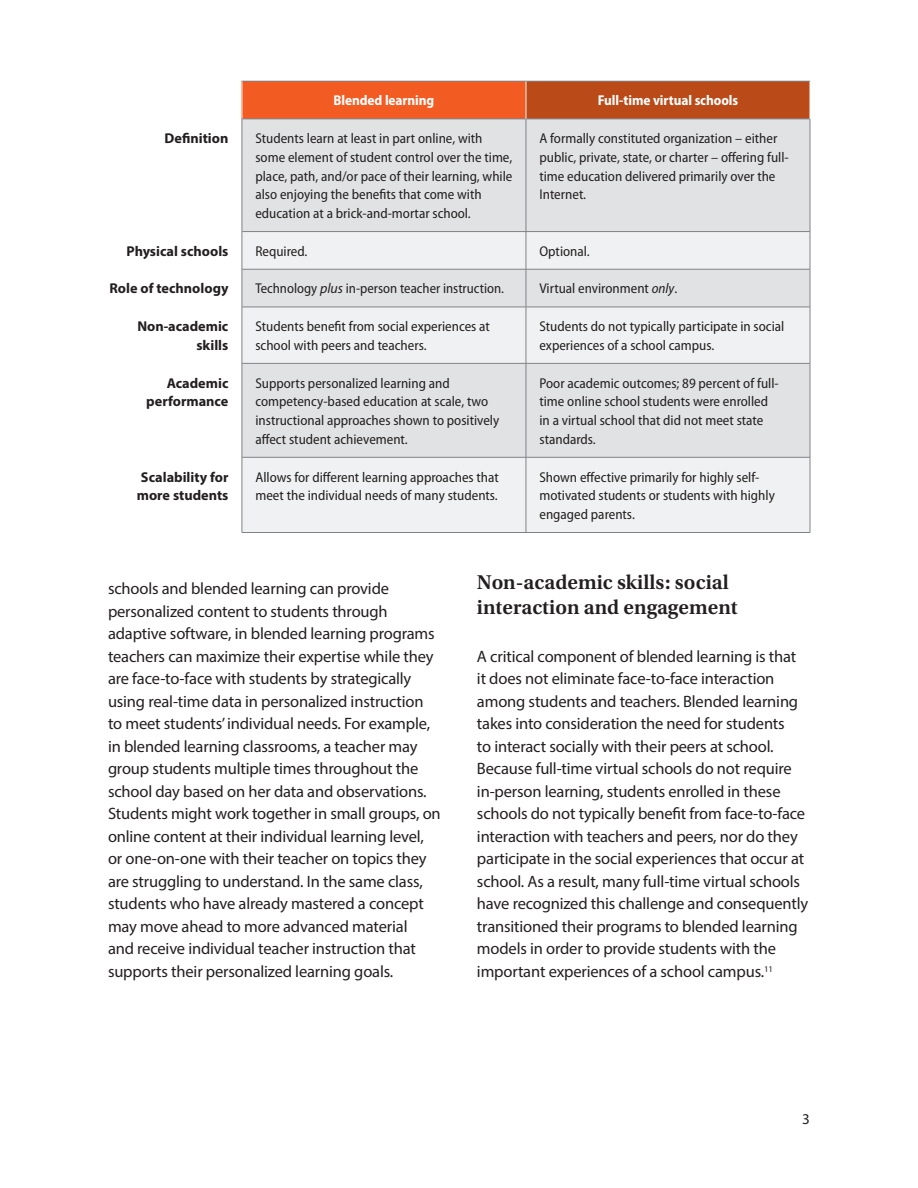
<style>
.page{position:relative;width:918px;height:1188px;background:#fff}
.page>*{position:absolute;margin:0;border:0;box-sizing:border-box;transform-origin:0 0}
.t1{font:600 21px/25.2px "Utopia Std";color:#231f20}
.t2{font:16.5px/22.5px "Myriad Pro";letter-spacing:-.01em;color:#231f20}
.t3{font:15px "Myriad Pro";color:#231f20}
.t4{font:semi-condensed 14.25px/18.8px "Myriad Pro";color:#231f20}
.t5{font:700 14.25px/18.8px "Myriad Pro";color:#231f20;text-align:right}
.t6{font:700 semi-condensed 14.25px "Myriad Pro";letter-spacing:-.005em;color:#fff}
.s1{font-style:italic;font-stretch:normal}
.s2{font-style:italic}
</style>
<div class="page">
<div style="left:242px;top:81px;width:284px;height:38px;background:#f25b21"></div>
<div style="left:526px;top:81px;width:284px;height:38px;background:#ba4a17"></div>
<div style="left:243px;top:120px;width:567px;height:111px;background:#e1e2e4"></div>
<svg style="left:243px;top:232px;width:567px;height:300px;fill:#f0f1f2"></svg>
<hr style="left:242px;top:81px;width:284px;height:1px;background:#808285">
<hr style="left:526px;top:81px;width:284px;height:1px;background:#808285">
<hr style="left:242px;top:119px;width:1px;height:112px;background:#808285">
<hr style="left:242px;top:232px;width:1px;height:37px;background:#808285">
<hr style="left:242px;top:269px;width:1px;height:38px;background:#808285">
<hr style="left:242px;top:307px;width:1px;height:56px;background:#808285">
<hr style="left:242px;top:364px;width:1px;height:93px;background:#808285">
<hr style="left:242px;top:458px;width:1px;height:74px;background:#808285">
<hr style="left:242px;top:119px;width:284px;height:1px;background:#808285">
<hr style="left:526px;top:119px;width:284px;height:1px;background:#808285">
<hr style="left:526px;top:119px;width:1px;height:112px;background:#808285">
<hr style="left:810px;top:119px;width:1px;height:112px;background:#808285">
<hr style="left:526px;top:232px;width:1px;height:37px;background:#808285">
<hr style="left:810px;top:232px;width:1px;height:37px;background:#808285">
<hr style="left:526px;top:269px;width:1px;height:38px;background:#808285">
<hr style="left:810px;top:269px;width:1px;height:38px;background:#808285">
<hr style="left:526px;top:307px;width:1px;height:56px;background:#808285">
<hr style="left:810px;top:307px;width:1px;height:56px;background:#808285">
<hr style="left:526px;top:364px;width:1px;height:93px;background:#808285">
<hr style="left:810px;top:364px;width:1px;height:93px;background:#808285">
<hr style="left:526px;top:458px;width:1px;height:74px;background:#808285">
<hr style="left:810px;top:458px;width:1px;height:74px;background:#808285">
<hr style="left:242px;top:231px;width:284px;height:1px;background:#808285">
<hr style="left:526px;top:231px;width:284px;height:1px;background:#808285">
<hr style="left:242px;top:269px;width:284px;height:1px;background:#808285">
<hr style="left:526px;top:269px;width:284px;height:1px;background:#808285">
<hr style="left:242px;top:307px;width:284px;height:1px;background:#808285">
<hr style="left:526px;top:307px;width:284px;height:1px;background:#808285">
<hr style="left:242px;top:363px;width:284px;height:1px;background:#808285">
<hr style="left:526px;top:363px;width:284px;height:1px;background:#808285">
<hr style="left:242px;top:457px;width:284px;height:1px;background:#808285">
<hr style="left:526px;top:457px;width:284px;height:1px;background:#808285">
<hr style="left:242px;top:532px;width:284px;height:1px;background:#808285">
<hr style="left:526px;top:532px;width:284px;height:1px;background:#808285">
<hr style="left:242px;top:81px;width:1px;height:38px;background:#fff">
<hr style="left:526px;top:81px;width:1px;height:38px;background:#fff">
<p class="t6" style="left:333px;top:93px;width:102px">Blended learning</p>
<p class="t6" style="left:598px;top:93px;width:142px">Full-time virtual schools</p>
<p class="t5" style="left:165px;top:128px;width:65px">Definition</p>
<p class="t4" style="left:255px;top:129px;width:259px">Students learn at least in part online, with some element of student control over the time, place, path, and/or pace of their learning, while also enjoying the benefits that come with education at a brick-and-mortar school.</p>
<p class="t4" style="left:539px;top:129px;width:251px">A formally constituted organization – either public, private, state, or charter – offering full&shy;time education delivered primarily over the Internet.</p>
<p class="t5" style="left:126px;top:241px;width:104px">Physical schools</p>
<p class="t4" style="left:255px;top:242px;width:54px">Required.</p>
<p class="t4" style="left:539px;top:242px;width:52px">Optional.</p>
<p class="t5" style="left:110px;top:279px;width:120px">Role of technology</p>
<p class="t4" style="left:255px;top:280px;width:250px">Technology <span class="s1">plus</span> in-person teacher instruction.</p>
<p class="t4" style="left:539px;top:280px;width:139px">Virtual environment <span class="s2">only</span>.</p>
<p class="t5" style="left:137px;top:316px;width:93px">Non-academic skills</p>
<p class="t4" style="left:255px;top:317px;width:236px">Students benefit from social experiences at school with peers and teachers.</p>
<p class="t4" style="left:539px;top:317px;width:246px">Students do not typically participate in social experiences of a school campus.</p>
<p class="t5" style="left:146px;top:373px;width:84px">Academic performance</p>
<p class="t4" style="left:255px;top:374px;width:245px">Supports personalized learning and competency-based education at scale, two instructional approaches shown to positively affect student achievement.</p>
<p class="t4" style="left:539px;top:374px;width:241px">Poor academic outcomes; 89 percent of full&shy;time online school students were enrolled in a virtual school that did not meet state standards.</p>
<p class="t5" style="left:137px;top:467px;width:93px;text-align:left">Scalability for more students</p>
<p class="t4" style="left:255px;top:468px;width:245px">Allows for different learning approaches that meet the individual needs of many students.</p>
<p class="t4" style="left:540px;top:468px;width:237px">Shown effective primarily for highly self&shy;motivated students or students with highly engaged parents.</p>
<p class="t2" style="left:108px;top:577px;width:334px">schools and blended learning can provide personalized content to students through adaptive software, in blended learning programs teachers can maximize their expertise while they are face-to-face with students by strategically using real-time data in personalized instruction to meet students’ individual needs. For example, in blended learning classrooms, a teacher may group students multiple times throughout the school day based on her data and observations.<br>Students might work together in small groups, on online content at their individual learning level, or one-on-one with their teacher on topics they are struggling to understand. In the same class, students who have already mastered a concept may move ahead to more advanced material<br>and receive individual teacher instruction that supports their personalized learning goals.</p>
<p class="t1" style="left:477px;top:570px;width:262px">Non-academic skills: social interaction and engagement</p>
<p class="t2" style="left:477px;top:644px;width:333px">A critical component of blended learning is that it does not eliminate face-to-face interaction among students and teachers. Blended learning takes into consideration the need for students<br>to interact socially with their peers at school.<br>Because full-time virtual schools do not require in-person learning, students enrolled in these schools do not typically benefit from face-to-face interaction with teachers and peers, nor do they participate in the social experiences that occur at school. As a result, many full-time virtual schools have recognized this challenge and consequently transitioned their programs to blended learning models in order to provide students with the important experiences of a school campus.<sup>11</sup></p>
<p class="t3" style="left:802px;top:1109px;width:9px">3</p>
</div>
